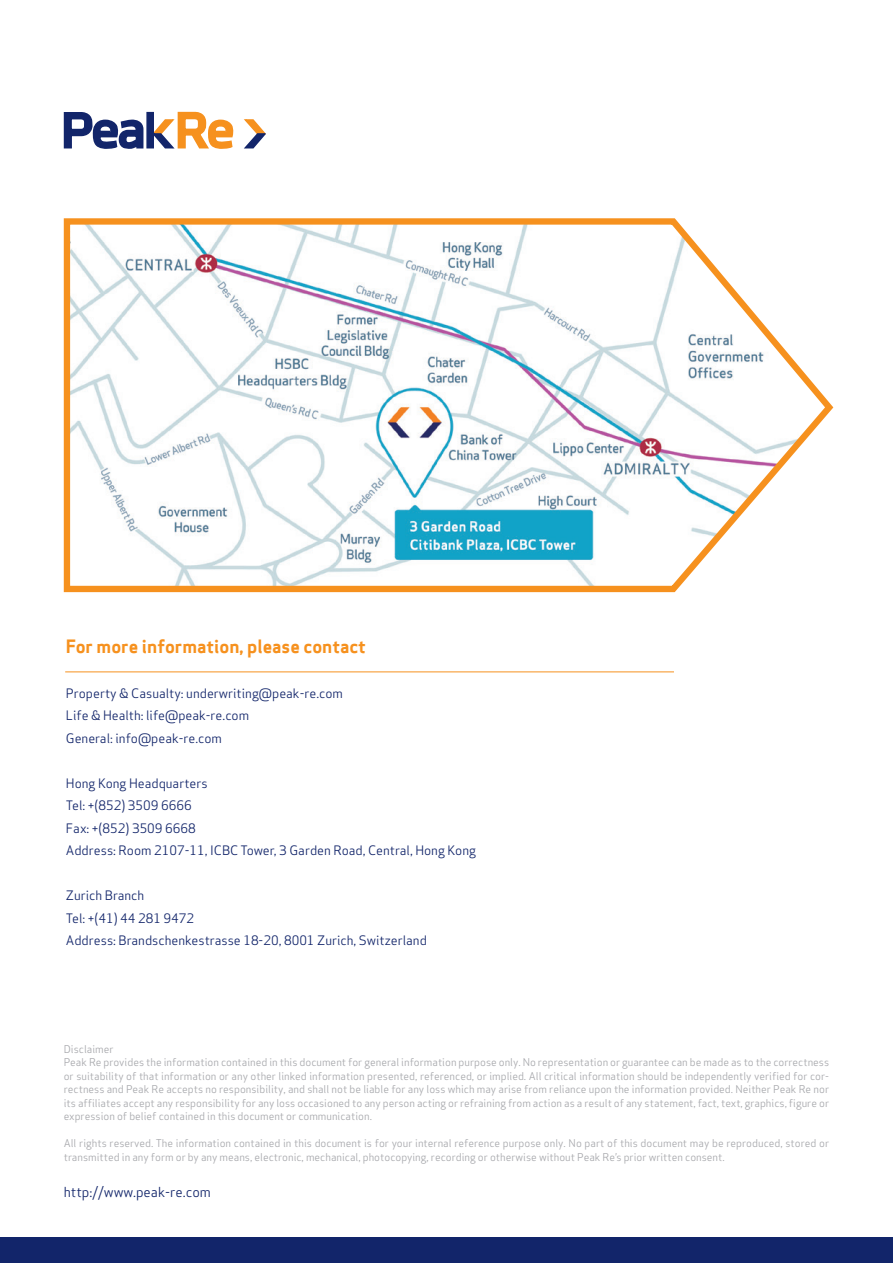
<style>
.page{position:relative;width:893px;height:1263px;background:#fff}
.page>*{position:absolute;margin:0;border:0;box-sizing:border-box;transform-origin:0 0}
.t1{font:700 18px "Apex Sans";color:#f6911e}
.t2{font:13.5px "Apex Sans";color:#12256a}
.t3{font:12.75px/22.5px "Apex Sans";color:#12256a}
.t4{font:10.5px/13.5px "Apex Sans";color:#a7a8ac}
</style>
<div class="page">
<svg style="left:63px;top:218px;width:771px;height:375px"></svg>
<div style="left:0;top:1237px;width:893px;height:26px;background:#12256a"></div>
<hr style="left:65px;top:671px;width:609px;height:1px;background:#f6911e">
<svg style="left:63px;top:111px;width:170px;height:38px"></svg>
<svg style="left:244px;top:119px;width:22px;height:30px"></svg>
<h1 class="t1" style="left:66px;top:634px;width:301px">For more information, please contact</h1>
<p class="t3" style="left:66px;top:681px;width:279px">Property &amp; Casualty: underwriting@peak-re.com<br>Life &amp; Health: life@peak-re.com<br>General: info@peak-re.com</p>
<p class="t3" style="left:66px;top:771px;width:412px">Hong Kong Headquarters<br>Tel: +(852) 3509 6666<br>Fax: +(852) 3509 6668<br>Address: Room 2107-11, ICBC Tower, 3 Garden Road, Central, Hong Kong</p>
<p class="t3" style="left:66px;top:883px;width:363px">Zurich Branch<br>Tel: +(41) 44 281 9472<br>Address: Brandschenkestrasse 18-20, 8001 Zurich, Switzerland</p>
<p class="t4" style="left:64px;top:1041px;width:767px">Disclaimer<br>Peak Re provides the information contained in this document for general information purpose only. No representation or guarantee can be made as to the correctness or suitability of that information or any other linked information presented, referenced, or implied. All critical information should be independently verified for cor&shy;rectness and Peak Re accepts no responsibility, and shall not be liable for any loss which may arise from reliance upon the information provided. Neither Peak Re nor its affiliates accept any responsibility for any loss occasioned to any person acting or refraining from action as a result of any statement, fact, text, graphics, figure or expression of belief contained in this document or communication.</p>
<p class="t4" style="left:64px;top:1135px;width:767px">All rights reserved. The information contained in this document is for your internal reference purpose only. No part of this document may be reproduced, stored or transmitted in any form or by any means, electronic, mechanical, photocopying, recording or otherwise without Peak Re’s prior written consent.</p>
<p class="t2" style="left:64px;top:1180px;width:149px">http://www.peak-re.com</p>
</div>
